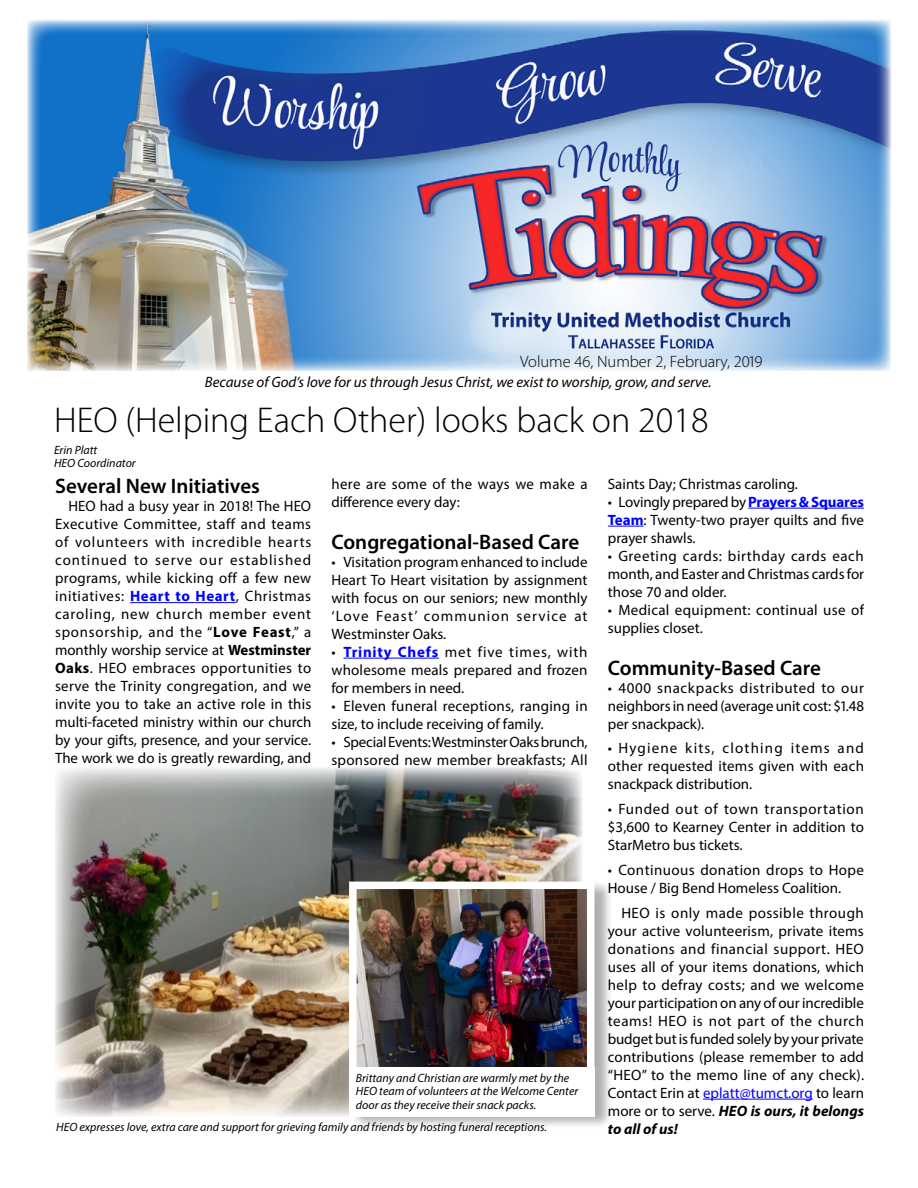
<style>
.page{position:relative;width:918px;height:1188px;background:#fff}
.page>*{position:absolute;margin:0;border:0;box-sizing:border-box;transform-origin:0 0}
.t1{font:300 36px "Myriad Pro";color:#000}
.t2{font:600 21px "Myriad Pro";color:#000}
.t3{font:300 16.5px "Myriad Pro";color:#000}
.t4{font:15px/18px "Myriad Pro";color:#000;text-align:justify}
.t5{font:italic 15px "Myriad Pro";color:#000}
.t6{font:15px/18px "Myriad Pro";letter-spacing:.025em;color:#000}
.t7{font:15px/18px "Myriad Pro";letter-spacing:.02em;color:#000}
.t8{font:italic 12px/13.5px "Myriad Pro";color:#000}
.s1{font-weight:700;color:#00f}
.s2{font-weight:700}
.s3{color:#00f}
.s4{font-weight:700;font-style:italic}
</style>
<div class="page">
<img style="left:55px;top:507px;width:809px;height:610px">
<img style="left:27px;top:20px;width:864px;height:351px">
<div style="left:351px;top:880px;width:262px;height:250px;background:#000;opacity:.32"></div>
<img style="left:345px;top:878px;width:253px;height:240px">
<div style="left:349px;top:1067px;width:245px;height:50px;background:#fff"></div>
<p class="t3" style="left:520px;top:352px;width:244px">Volume 46, Number 2, February, 2019</p>
<p class="t5" style="left:205px;top:372px;width:508px">Because of God’s love for us through Jesus Christ, we exist to worship, grow, and serve.</p>
<h1 class="t1" style="left:54px;top:400px;width:656px">HEO (Helping Each Other) looks back on 2018</h1>
<p class="t8" style="left:54px;top:443px;width:83px">Erin Platt<br>HEO Coordinator</p>
<h2 class="t2" style="left:55px;top:473px;width:206px">Several New Initiatives</h2>
<p class="t4" style="left:55px;top:497px;width:258px;text-indent:13px">HEO had a busy year in 2018! The HEO Executive Committee, staff and teams of volunteers with incredible hearts continued to serve our established programs, while kicking off a few new initiatives: <span class="s1">Heart to Heart</span>, Christmas caroling, new church member event sponsorship, and the “<span class="s2">Love Feast</span>,” a monthly worship service at <span class="s2">Westminster Oaks</span>. HEO embraces opportunities to serve the Trinity congregation, and we invite you to take an active role in this multi-faceted ministry within our church by your gifts, presence, and your service.<br>The work we do is greatly rewarding, and</p>
<p class="t7" style="left:331px;top:474px;width:258px">here are some of the ways we make a difference every day:</p>
<h2 class="t2" style="left:331px;top:528px;width:249px">Congregational-Based Care</h2>
<p class="t4" style="left:331px;top:552px;width:258px">• Visitation program enhanced to include Heart To Heart visitation by assignment with focus on our seniors; new monthly ‘Love Feast’ communion service at Westminster Oaks.</p>
<p class="t4" style="left:331px;top:642px;width:258px">• <span class="s1">Trinity Chefs</span> met five times, with wholesome meals prepared and frozen for members in need.</p>
<p class="t4" style="left:331px;top:696px;width:258px">• Eleven funeral receptions, ranging in size, to include receiving of family.</p>
<p class="t4" style="left:331px;top:732px;width:258px">• Special Events: Westminster Oaks brunch, sponsored new member breakfasts; All</p>
<p class="t8" style="left:356px;top:1071px;width:224px">Brittany and Christian are warmly met by the<br>HEO team of volunteers at the Welcome Center door as they receive their snack packs.</p>
<p class="t8" style="left:56px;top:1121px;width:492px">HEO expresses love, extra care and support for grieving family and friends by hosting funeral receptions.</p>
<p class="t4" style="left:608px;top:474px;width:192px">Saints Day; Christmas caroling.</p>
<p class="t4" style="left:608px;top:492px;width:258px">• Lovingly prepared by <span class="s1">Prayers &amp; Squares Team</span>: Twenty-two prayer quilts and five prayer shawls.</p>
<p class="t4" style="left:608px;top:546px;width:258px">• Greeting cards: birthday cards each month, and Easter and Christmas cards for those 70 and older.</p>
<p class="t6" style="left:608px;top:600px;width:258px">• Medical equipment: continual use of supplies closet.</p>
<h2 class="t2" style="left:608px;top:654px;width:215px">Community-Based Care</h2>
<p class="t4" style="left:608px;top:678px;width:258px">• 4000 snackpacks distributed to our neighbors in need (average unit cost: $1.48 per snackpack).</p>
<p class="t4" style="left:608px;top:739px;width:258px">• Hygiene kits, clothing items and other requested items given with each snackpack distribution.</p>
<p class="t4" style="left:608px;top:800px;width:258px">• Funded out of town transportation $3,600 to Kearney Center in addition to StarMetro bus tickets.</p>
<p class="t4" style="left:608px;top:861px;width:258px">• Continuous donation drops to Hope<br>House / Big Bend Homeless Coalition.</p>
<p class="t4" style="left:608px;top:903px;width:258px;text-indent:14px">HEO is only made possible through your active volunteerism, private items donations and financial support. HEO uses all of your items donations, which help to defray costs; and we welcome your participation on any of our incredible teams! HEO is not part of the church budget but is funded solely by your private contributions (please remember to add “HEO” to the memo line of any check).<br>Contact Erin at <span class="s3">eplatt@tumct.org</span> to learn more or to serve. <span class="s4">HEO is ours, it belongs to all of us!</span></p>
</div>
